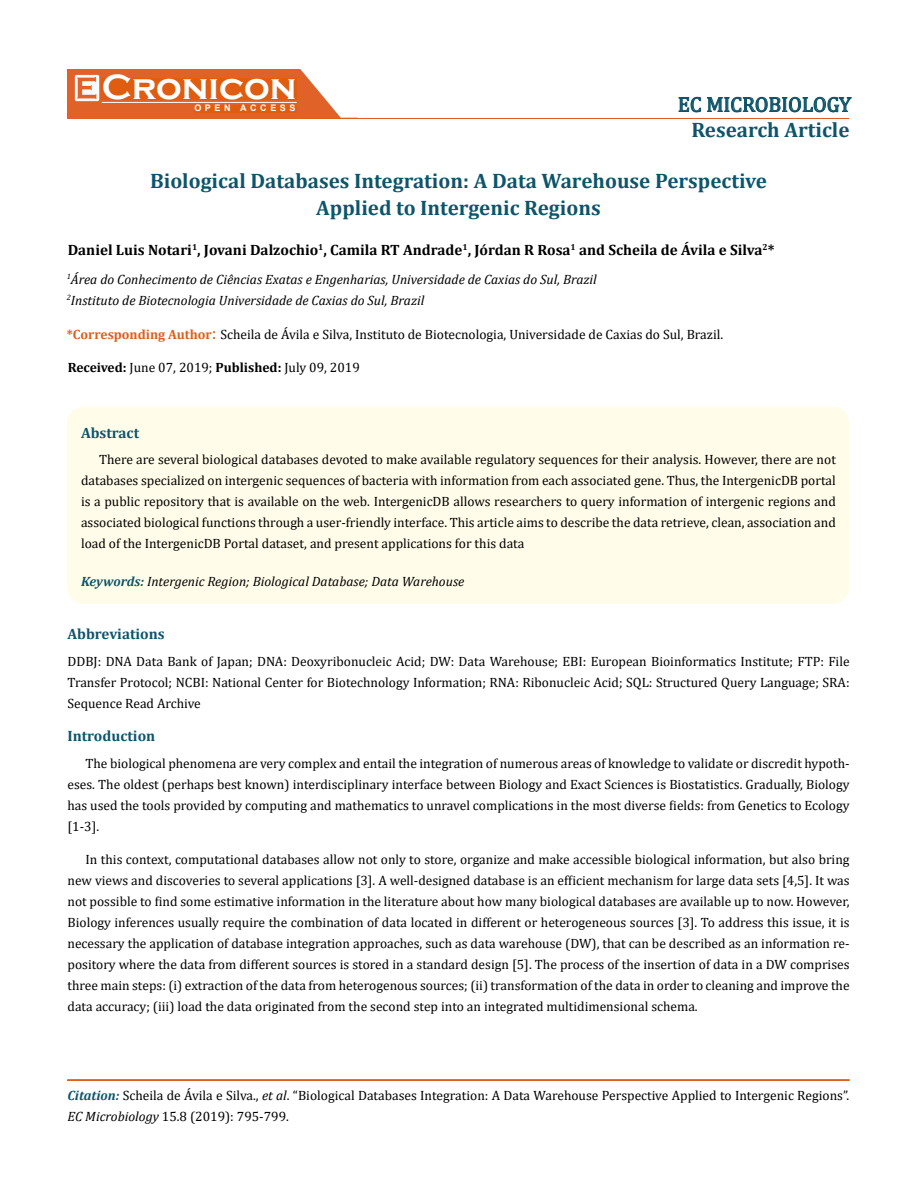
<style>
.page{position:relative;width:917px;height:1190px;background:#fff}
.page>*{position:absolute;margin:0;border:0;box-sizing:border-box;transform-origin:0 0}
.t1{font:700 36px "Copperplate Gothic";color:#fff}
.t2{font:700 21px/27px "Cambria";color:#0e546a;text-align:center}
.t3{font:21px "Cambria";color:#0e546a}
.t4{font:700 15px "Cambria";color:#000}
.t5{font:700 15px "Cambria";color:#0e546a}
.t6{font:13.5px/21px "Cambria";color:#000;text-align:justify}
.t7{font:italic 13.5px/21px "Cambria";color:#000}
.t8{font:700 9px "Arial";letter-spacing:.4em;color:#fff}
.s1{font-weight:700;color:#e05d1a}
.s2{font-size:18px;color:#e05d1a}
.s3{font-weight:700}
.s4{font-weight:700;color:#0e546a}
.s5{font-weight:700;font-style:italic;color:#0e546a}
.s6{font-style:italic}
</style>
<div class="page">
<div style="left:67px;top:70px;width:290px;height:49px;background:#e06228"></div>
<svg style="left:300px;top:69px;width:58px;height:49px"></svg>
<img style="left:75px;top:75px;width:24px;height:26px">
<div style="left:102px;top:79px;width:195px;height:21px;background:#df5d11"></div>
<div style="left:194px;top:105px;width:103px;height:7px;background:#df5d11"></div>
<svg style="left:678px;top:97px;width:173px;height:15px"></svg>
<hr style="left:102px;top:102px;width:194px;height:1px;background:#fff">
<hr style="left:279px;top:118px;width:569px;height:1px;background:#e05d1a">
<hr style="left:67px;top:1080px;width:782px;height:1px;background:#e05d1a">
<div style="left:67px;top:1079px;width:782px;height:1px;border:1px solid #e05d1a"></div>
<div style="left:67px;top:406px;width:782px;height:198px;background:#fffde9;border-radius:18px"></div>
<h1 class="t1" style="left:102px;top:68px;width:196px">Cronicon</h1>
<p class="t8" style="left:194px;top:102px;width:103px">OPEN ACCESS</p>
<h2 class="t3" style="left:677px;top:92px;width:175px">EC MICROBIOLOGY</h2>
<h2 class="t2" style="left:691px;top:116px;width:160px">Research Article</h2>
<h2 class="t2" style="left:150px;top:166px;width:618px">Biological Databases Integration: A Data Warehouse Perspective<br>Applied to Intergenic Regions</h2>
<p class="t4" style="left:68px;top:239px;width:708px">Daniel Luis Notari<sup>1</sup>, Jovani Dalzochio<sup>1</sup>, Camila RT Andrade<sup>1</sup>, Jórdan R Rosa<sup>1</sup> and Scheila de Ávila e Silva<sup>2</sup>*</p>
<p class="t7" style="left:67px;top:268px;width:531px"><sup>1</sup>Área do Conhecimento de Ciências Exatas e Engenharias, Universidade de Caxias do Sul, Brazil<br><sup>2</sup>Instituto de Biotecnologia Universidade de Caxias do Sul, Brazil</p>
<p class="t6" style="left:67px;top:324px;width:658px"><span class="s1">*Corresponding Author</span><span class="s2">:</span> Scheila de Ávila e Silva, Instituto de Biotecnologia, Universidade de Caxias do Sul, Brazil.</p>
<p class="t6" style="left:68px;top:356px;width:294px"><span class="s3">Received:</span> June 07, 2019; <span class="s3">Published:</span> July 09, 2019</p>
<p class="t5" style="left:81px;top:422px;width:60px">Abstract</p>
<p class="t6" style="left:81px;top:448px;width:756px;text-indent:18px">There are several biological databases devoted to make available regulatory sequences for their analysis. However, there are not databases specialized on intergenic sequences of bacteria with information from each associated gene. Thus, the IntergenicDB portal is a public repository that is available on the web. IntergenicDB allows researchers to query information of intergenic regions and associated biological functions through a user-friendly interface. This article aims to describe the data retrieve, clean, association and load of the IntergenicDB Portal dataset, and present applications for this data</p>
<p class="t7" style="left:81px;top:570px;width:385px"><span class="s4">Keywords:</span> Intergenic Region; Biological Database; Data Warehouse</p>
<p class="t5" style="left:67px;top:623px;width:99px">Abbreviations</p>
<p class="t6" style="left:67px;top:651px;width:783px">DDBJ: DNA Data Bank of Japan; DNA: Deoxyribonucleic Acid; DW: Data Warehouse; EBI: European Bioinformatics Institute; FTP: File Transfer Protocol; NCBI: National Center for Biotechnology Information; RNA: Ribonucleic Acid; SQL: Structured Query Language; SRA:<br>Sequence Read Archive</p>
<p class="t5" style="left:67px;top:725px;width:89px">Introduction</p>
<p class="t6" style="left:67px;top:753px;width:783px;text-indent:18px">The biological phenomena are very complex and entail the integration of numerous areas of knowledge to validate or discredit hypoth&shy;eses. The oldest (perhaps best known) interdisciplinary interface between Biology and Exact Sciences is Biostatistics. Gradually, Biology has used the tools provided by computing and mathematics to unravel complications in the most diverse fields: from Genetics to Ecology [1-3].</p>
<p class="t6" style="left:67px;top:849px;width:783px;text-indent:18px">In this context, computational databases allow not only to store, organize and make accessible biological information, but also bring new views and discoveries to several applications [3]. A well-designed database is an efficient mechanism for large data sets [4,5]. It was not possible to find some estimative information in the literature about how many biological databases are available up to now. However, Biology inferences usually require the combination of data located in different or heterogeneous sources [3]. To address this issue, it is necessary the application of database integration approaches, such as data warehouse (DW), that can be described as an information re&shy;pository where the data from different sources is stored in a standard design [5]. The process of the insertion of data in a DW comprises three main steps: (i) extraction of the data from heterogenous sources; (ii) transformation of the data in order to cleaning and improve the data accuracy; (iii) load the data originated from the second step into an integrated multidimensional schema.</p>
<p class="t6" style="left:67px;top:1084px;width:783px"><span class="s5">Citation:</span> Scheila de Ávila e Silva., <span class="s6">et al</span>. “Biological Databases Integration: A Data Warehouse Perspective Applied to Intergenic Regions”.<br><span class="s6">EC Microbiology</span> 15.8 (2019): 795-799.</p>
</div>
